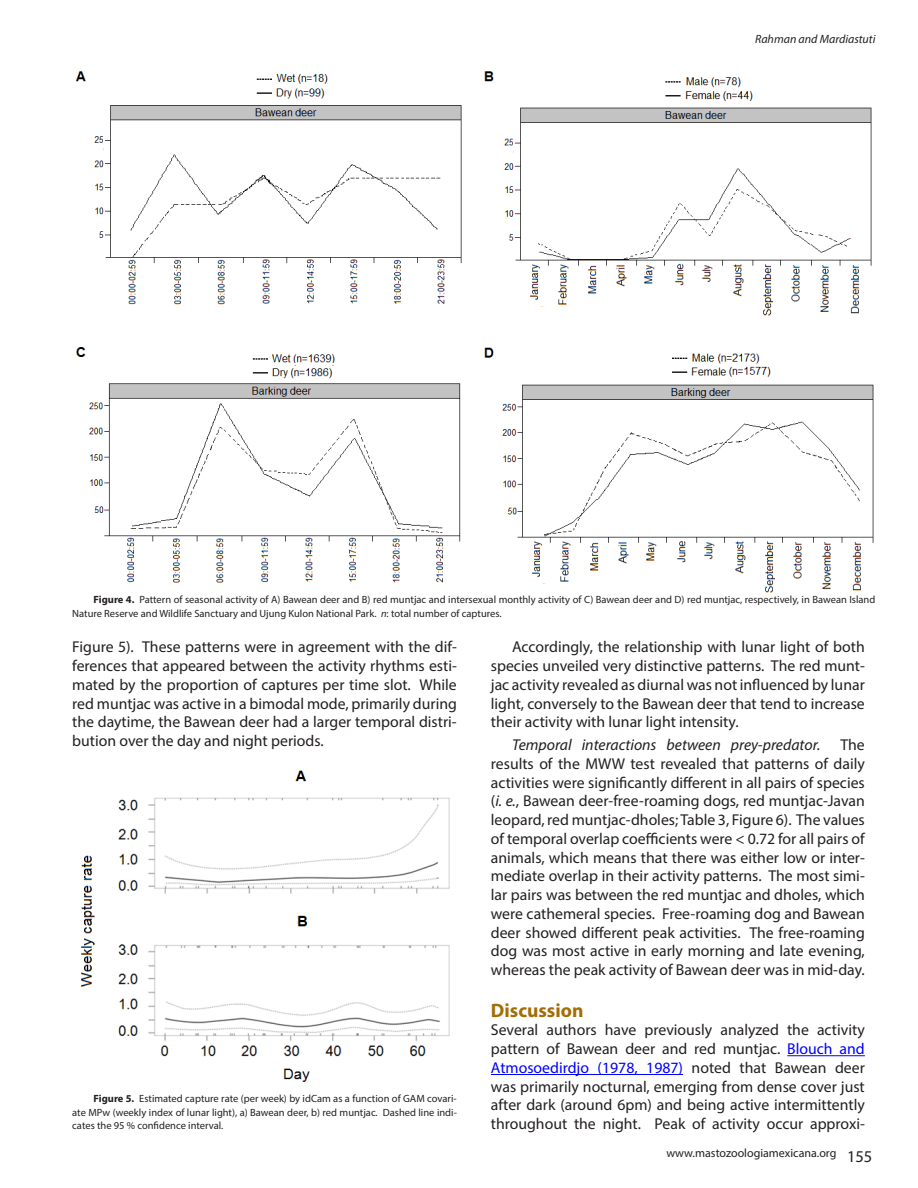
<style>
.page{position:relative;width:918px;height:1188px;background:#fff}
.page>*{position:absolute;margin:0;border:0;box-sizing:border-box;transform-origin:0 0}
.t1{font:700 19.5px "Myriad Pro";color:#a46d05}
.t2{font:15.75px/18.8px "Myriad Pro";color:#231f20;text-align:justify}
.t3{font:italic 15.75px "Myriad Pro";color:#231f20}
.t4{font:12px "Myriad Pro";color:#231f20}
.t5{font:italic 12px "Myriad Pro";color:#231f20}
.t6{font:10.5px/13.5px "Myriad Pro";color:#231f20}
.s1{font-weight:700}
.s2{font-style:italic}
.s3{color:#00f}
.s4{font-size:16.5px}
</style>
<div class="page">
<img style="left:75px;top:71px;width:799px;height:522px">
<img style="left:81px;top:770px;width:369px;height:312px">
<hr style="left:787px;top:1055px;width:78px;height:1px;background:#00f">
<hr style="left:491px;top:1074px;width:192px;height:1px;background:#00f">
<p class="t5" style="left:755px;top:32px;width:122px">Rahman and Mardiastuti</p>
<p class="t6" style="left:72px;top:593px;width:805px;text-indent:21px"><span class="s1">Figure 4.</span> Pattern of seasonal activity of A) Bawean deer and B) red muntjac and intersexual monthly activity of C) Bawean deer and D) red muntjac, respectively, in Bawean Island<br>Nature Reserve and Wildlife Sanctuary and Ujung Kulon National Park. <span class="s2">n</span>: total number of captures.</p>
<p class="t2" style="left:72px;top:637px;width:386px">Figure 5). These patterns were in agreement with the dif&shy;ferences that appeared between the activity rhythms esti&shy;mated by the proportion of captures per time slot. While red muntjac was active in a bimodal mode, primarily during the daytime, the Bawean deer had a larger temporal distri&shy;bution over the day and night periods.</p>
<p class="t6" style="left:72px;top:1092px;width:386px;text-align:justify;text-indent:21px"><span class="s1">Figure 5.</span> Estimated capture rate (per week) by idCam as a function of GAM covari&shy;ate MPw (weekly index of lunar light), a) Bawean deer, b) red muntjac. Dashed line indi&shy;cates the 95 % confidence interval.</p>
<p class="t2" style="left:491px;top:637px;width:375px;text-indent:21px">Accordingly, the relationship with lunar light of both species unveiled very distinctive patterns. The red munt&shy;jac activity revealed as diurnal was not influenced by lunar light, conversely to the Bawean deer that tend to increase their activity with lunar light intensity.</p>
<p class="t3" style="left:512px;top:735px;width:310px">Temporal interactions between prey-predator.</p>
<p class="t2" style="left:491px;top:735px;width:375px;text-indent:350px">The results of the MWW test revealed that patterns of daily activities were significantly different in all pairs of species (<span class="s2">i. e.</span>, Bawean deer-free-roaming dogs, red muntjac-Javan leopard, red muntjac-dholes; Table 3, Figure 6). The values of temporal overlap coefficients were &lt; 0.72 for all pairs of animals, which means that there was either low or inter&shy;mediate overlap in their activity patterns. The most simi&shy;lar pairs was between the red muntjac and dholes, which were cathemeral species. Free-roaming dog and Bawean deer showed different peak activities. The free-roaming dog was most active in early morning and late evening, whereas the peak activity of Bawean deer was in mid-day.</p>
<p class="t1" style="left:491px;top:997px;width:94px">Discussion</p>
<p class="t2" style="left:491px;top:1021px;width:375px">Several authors have previously analyzed the activity pattern of Bawean deer and red muntjac. <span class="s3">Blouch and Atmosoedirdjo (1978, 1987)</span> noted that Bawean deer was primarily nocturnal, emerging from dense cover just after dark (around 6pm) and being active intermittently throughout the night. Peak of activity occur approxi-</p>
<p class="t4" style="left:666px;top:1146px;width:208px">www.mastozoologiamexicana.org <span class="s4">155</span></p>
</div>
